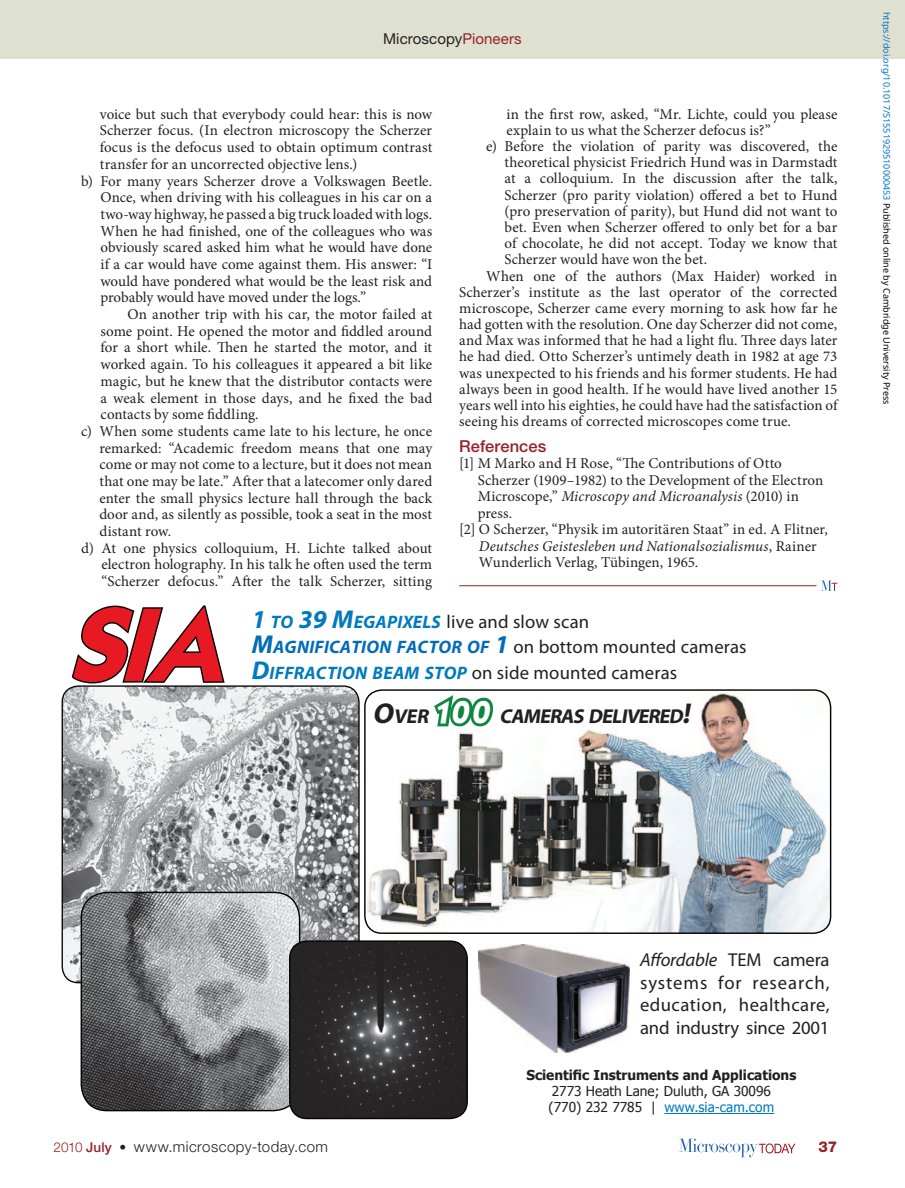
<style>
.page{position:relative;width:905px;height:1188px;background:#fff}
.page>*{position:absolute;margin:0;border:0;box-sizing:border-box;transform-origin:0 0}
.t1{font:103.5px "Mouser Italic";color:#e71a24}
.t2{font:italic 700 20.1px "Myriad Pro";color:#231f20}
.t3{font:18.75px/22.4px "Myriad Pro";letter-spacing:.01em;color:#231f20}
.t4{font:500 16.5px "Helvetica Neue";letter-spacing:.005em;color:#98212a}
.t5{font:15px "Minion Pro";color:#231f20}
.t6{font:italic 15px "Minion Pro";letter-spacing:.005em;color:#231f20}
.t7{font:300 15px "Helvetica Neue";letter-spacing:.03em;color:#231f20}
.t8{font:15px "Helvetica Neue";letter-spacing:.005em;color:#231f20}
.t9{font:800 15px "Helvetica Neue";color:#98212a}
.t10{font:13.65px/16.4px "Tahoma";color:#231f20}
.t11{font:700 13.65px "Tahoma";color:#231f20}
.t12{font:9px "Noto Sans";color:#0172cf}
.s1{color:#98212a}
.s2{font-style:normal}
.s3{font-weight:700;font-style:italic;font-size:25.8px;color:#007abe}
.s4{font-weight:700;font-style:italic;font-size:18.15px;color:#007abe}
.s5{font-weight:700;font-style:italic;font-size:25.8px;color:#006cb8}
.s6{font-weight:700;font-style:italic;font-size:18.15px;color:#006cb8}
.s7{font-size:28.8px}
.s8{font-family:"Mouser";font-weight:400;font-size:31.65px;color:#fff}
.s9{color:#000}
.s10{font-style:italic}
.s11{color:#007abe}
.s12{font-size:13.5px;color:#98212a}
.s13{font-weight:500;font-size:13.5px;color:#98212a}
.s14{font-weight:500;font-size:13.5px}
</style>
<div class="page">
<svg style="left:679px;top:1139px;width:116px;height:18px"></svg>
<div style="left:0;top:0;width:904px;height:58px;background:#dfe1d0"></div>
<hr style="left:459px;top:585px;width:357px;height:1px;background:#98212a">
<svg style="left:821px;top:580px;width:16px;height:11px"></svg>
<img style="left:62px;top:686px;width:297px;height:297px">
<img style="left:365px;top:690px;width:465px;height:243px">
<div style="left:364px;top:689px;width:467px;height:245px;border:1px solid #040503;border-radius:17px"></div>
<img style="left:81px;top:892px;width:218px;height:219px">
<div style="left:81px;top:892px;width:219px;height:219px;border:1px solid #040503;border-radius:26px"></div>
<svg style="left:71px;top:605px;width:154px;height:79px"></svg>
<hr style="left:664px;top:1113px;width:110px;height:1px;background:#007abe">
<img style="left:478px;top:944px;width:151px;height:108px">
<img style="left:290px;top:941px;width:177px;height:178px">
<div style="left:289px;top:940px;width:179px;height:179px;border:1px solid #040503;border-radius:17px"></div>
<svg style="left:430px;top:690px;width:67px;height:41px"></svg>
<p class="t8" style="left:383px;top:30px;width:140px">Microscopy<span class="s1">Pioneers</span></p>
<p class="t5" style="left:506px;top:104px;width:332px">in the first row, asked, “Mr. Lichte, could you please</p>
<p class="t5" style="left:506px;top:120px;width:265px">explain to us what the Scherzer defocus is?”</p>
<p class="t5" style="left:486px;top:136px;width:352px">e) Before the violation of parity was discovered, the</p>
<p class="t5" style="left:504px;top:152px;width:334px">theoretical physicist Friedrich Hund was in Darmstadt</p>
<p class="t5" style="left:504px;top:169px;width:334px">at a colloquium. In the discussion after the talk,</p>
<p class="t5" style="left:504px;top:185px;width:334px">Scherzer (pro parity violation) offered a bet to Hund</p>
<p class="t5" style="left:504px;top:201px;width:334px">(pro preservation of parity), but Hund did not want to</p>
<p class="t5" style="left:504px;top:217px;width:334px">bet. Even when Scherzer offered to only bet for a bar</p>
<p class="t5" style="left:504px;top:233px;width:334px">of chocolate, he did not accept. Today we know that</p>
<p class="t5" style="left:504px;top:250px;width:204px">Scherzer would have won the bet.</p>
<p class="t5" style="left:486px;top:266px;width:352px">When one of the authors (Max Haider) worked in</p>
<p class="t5" style="left:459px;top:282px;width:379px">Scherzer’s institute as the last operator of the corrected</p>
<p class="t5" style="left:459px;top:298px;width:379px">microscope, Scherzer came every morning to ask how far he</p>
<p class="t5" style="left:459px;top:314px;width:379px">had gotten with the resolution. One day Scherzer did not come,</p>
<p class="t5" style="left:459px;top:330px;width:380px">and Max was informed that he had a light flu. Three days later</p>
<p class="t5" style="left:459px;top:347px;width:380px">he had died. Otto Scherzer’s untimely death in 1982 at age 73</p>
<p class="t5" style="left:459px;top:363px;width:379px">was unexpected to his friends and his former students. He had</p>
<p class="t5" style="left:459px;top:379px;width:379px">always been in good health. If he would have lived another 15</p>
<p class="t5" style="left:459px;top:395px;width:379px">years well into his eighties, he could have had the satisfaction of</p>
<p class="t5" style="left:459px;top:411px;width:333px">seeing his dreams of corrected microscopes come true.</p>
<p class="t4" style="left:459px;top:436px;width:89px">References</p>
<p class="t5" style="left:459px;top:454px;width:324px">[1] M Marko and H Rose, “The Contributions of Otto</p>
<p class="t5" style="left:478px;top:470px;width:347px">Scherzer (1909–1982) to the Development of the Electron</p>
<p class="t6" style="left:478px;top:486px;width:323px"><span class="s2">Microscope,”</span> Microscopy and Microanalysis <span class="s2">(2010) in</span></p>
<p class="t5" style="left:478px;top:503px;width:36px">press.</p>
<p class="t5" style="left:459px;top:520px;width:370px">[2] O Scherzer, “Physik im autoritären Staat” in ed. A Flitner,</p>
<p class="t6" style="left:479px;top:536px;width:339px">Deutsches Geistesleben und Nationalsozialismus<span class="s2">, Rainer</span></p>
<p class="t5" style="left:479px;top:553px;width:221px">Wunderlich Verlag, Tübingen, 1965.</p>
<p class="t5" style="left:100px;top:104px;width:334px">voice but such that everybody could hear: this is now</p>
<p class="t5" style="left:100px;top:121px;width:334px">Scherzer focus. (In electron microscopy the Scherzer</p>
<p class="t5" style="left:100px;top:137px;width:334px">focus is the defocus used to obtain optimum contrast</p>
<p class="t5" style="left:100px;top:154px;width:259px">transfer for an uncorrected objective lens.)</p>
<p class="t5" style="left:81px;top:171px;width:352px">b) For many years Scherzer drove a Volkswagen Beetle.</p>
<p class="t5" style="left:100px;top:187px;width:333px">Once, when driving with his colleagues in his car on a</p>
<p class="t5" style="left:100px;top:204px;width:333px">two-way highway, he passed a big truck loaded with logs.</p>
<p class="t5" style="left:100px;top:221px;width:333px">When he had finished, one of the colleagues who was</p>
<p class="t5" style="left:100px;top:237px;width:333px">obviously scared asked him what he would have done</p>
<p class="t5" style="left:100px;top:254px;width:333px">if a car would have come against them. His answer: “I</p>
<p class="t5" style="left:100px;top:271px;width:333px">would have pondered what would be the least risk and</p>
<p class="t5" style="left:100px;top:288px;width:267px">probably would have moved under the logs.”</p>
<p class="t5" style="left:128px;top:304px;width:306px">On another trip with his car, the motor failed at</p>
<p class="t5" style="left:101px;top:321px;width:333px">some point. He opened the motor and fiddled around</p>
<p class="t5" style="left:101px;top:338px;width:333px">for a short while. Then he started the motor, and it</p>
<p class="t5" style="left:101px;top:354px;width:333px">worked again. To his colleagues it appeared a bit like</p>
<p class="t5" style="left:101px;top:371px;width:333px">magic, but he knew that the distributor contacts were</p>
<p class="t5" style="left:101px;top:388px;width:333px">a weak element in those days, and he fixed the bad</p>
<p class="t5" style="left:101px;top:404px;width:160px">contacts by some fiddling.</p>
<p class="t5" style="left:81px;top:421px;width:352px">c) When some students came late to his lecture, he once</p>
<p class="t5" style="left:99px;top:438px;width:334px">remarked: “Academic freedom means that one may</p>
<p class="t5" style="left:99px;top:454px;width:334px">come or may not come to a lecture, but it does not mean</p>
<p class="t5" style="left:99px;top:471px;width:334px">that one may be late.” After that a latecomer only dared</p>
<p class="t5" style="left:99px;top:488px;width:334px">enter the small physics lecture hall through the back</p>
<p class="t5" style="left:99px;top:505px;width:334px">door and, as silently as possible, took a seat in the most</p>
<p class="t5" style="left:99px;top:521px;width:73px">distant row.</p>
<p class="t5" style="left:81px;top:538px;width:352px">d) At one physics colloquium, H. Lichte talked about</p>
<p class="t5" style="left:101px;top:555px;width:332px">electron holography. In his talk he often used the term</p>
<p class="t5" style="left:101px;top:571px;width:332px">“Scherzer defocus.” After the talk Scherzer, sitting</p>
<h1 class="t1" style="left:68px;top:597px;width:159px">SIA</h1>
<p class="t3" style="left:252px;top:608px;width:496px;line-height:25.8px"><span class="s3">1</span> <span class="s4">TO</span> <span class="s3">39 M</span><span class="s4">EGAPIXELS</span> live and slow scan<br><span class="s5">M</span><span class="s6">AGNIFICATION FACTOR OF</span> <span class="s5">1</span> on bottom mounted cameras<br><span class="s3">D</span><span class="s4">IFFRACTION BEAM STOP</span> on side mounted cameras</p>
<h2 class="t2" style="left:372px;top:703px;width:324px"><span class="s7">O</span>VER <span class="s8">100</span> CAMERAS DELIVERED<span class="s7">!</span></h2>
<p class="t12" style="left:893px;top:12px;width:394px;rotate:90deg">https://doi.org/10.1017/S1551929510000453 <span class="s9">Published online by Cambridge University Press</span></p>
<p class="t3" style="left:640px;top:949px;width:191px;text-align:justify"><span class="s10">Affordable</span> TEM camera systems for research, education, healthcare, and industry since 2001</p>
<p class="t11" style="left:526px;top:1065px;width:271px">Scientific Instruments and Applications</p>
<p class="t10" style="left:548px;top:1082px;width:227px">2773 Heath Lane; Duluth, GA 30096 (770) 232 7785 | <span class="s11">www.sia-cam.com</span></p>
<p class="t7" style="left:54px;top:1137px;width:276px"><span class="s12">2010</span> <span class="s13">July</span> <span class="s14">•</span> www.microscopy-today.com</p>
<p class="t9" style="left:818px;top:1138px;width:20px">37</p>
</div>
